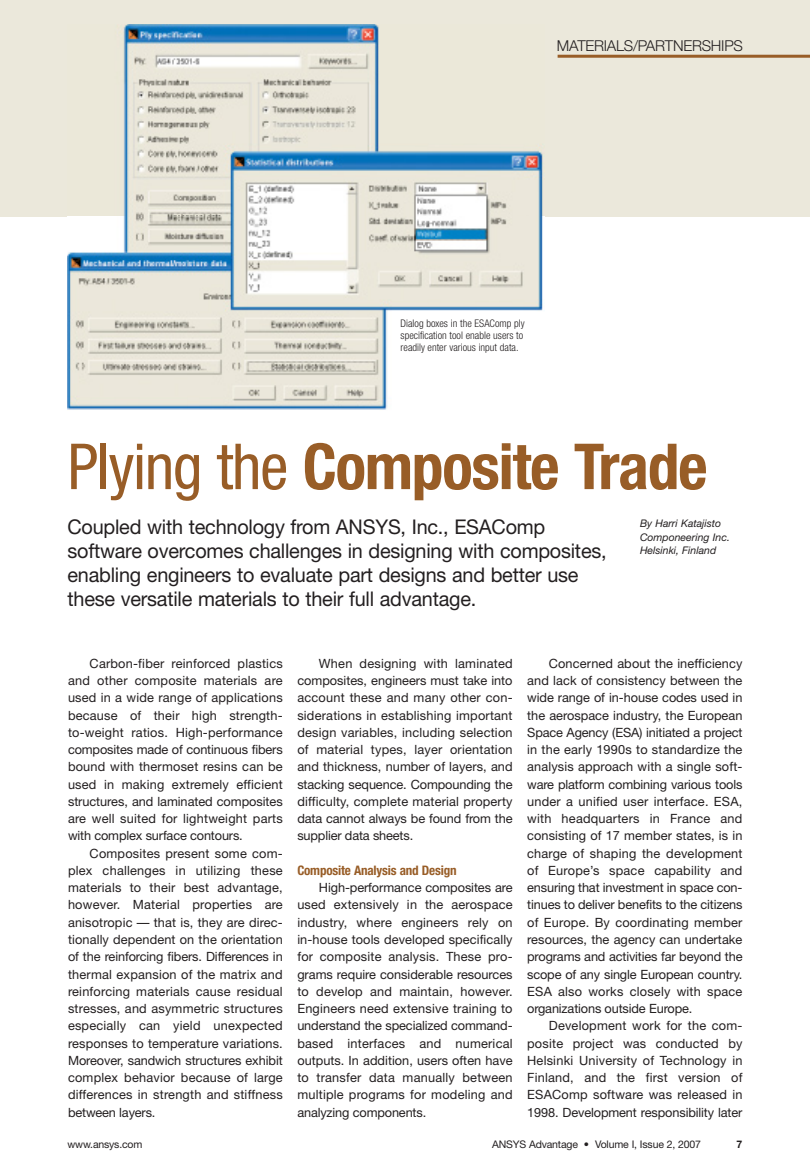
<style>
.page{position:relative;width:810px;height:1175px;background:#fff}
.page>*{position:absolute;margin:0;border:0;box-sizing:border-box;transform-origin:0 0}
.t1{font:700 condensed 63.45px "Helvetica Neue";letter-spacing:-.02em;color:#985d27}
.t2{font:20.25px/24px "Helvetica Neue";letter-spacing:-.01em;color:#231f20}
.t3{font:300 15px "Helvetica Neue";letter-spacing:-.015em;color:#231f20}
.t4{font:700 condensed 13.2px "Helvetica Neue";letter-spacing:-.015em;color:#985d27}
.t5{font:12.75px/17.2px "Helvetica Neue";letter-spacing:-.01em;color:#231f20;text-align:justify}
.t6{font:300 condensed 10.5px/12px "Helvetica Neue";color:#231f20}
.t7{font:italic 10.5px/13.5px "Helvetica Neue";color:#231f20}
.t8{font:10.5px "Helvetica Neue";letter-spacing:-.015em;color:#231f20}
.t9{font:700 10.5px "Helvetica Neue";color:#231f20}
.s1{font-weight:400}
</style>
<div class="page">
<div style="left:0;top:0;width:810px;height:216px;background:#ebe8db"></div>
<img style="left:67px;top:24px;width:476px;height:386px">
<hr style="left:558px;top:55px;width:252px;height:3px;background:#985d27">
<p class="t3" style="left:557px;top:40px;width:188px">MATERIALS/PARTNERSHIPS</p>
<p class="t6" style="left:401px;top:318px;width:126px">Dialog boxes in the ESAComp ply specification tool enable users to readily enter various input data.</p>
<h1 class="t1" style="left:68px;top:444px;width:642px"><span class="s1">Plying the</span> Composite Trade</h1>
<h2 class="t2" style="left:68px;top:517px;width:541px">Coupled with technology from ANSYS, Inc., ESAComp software overcomes challenges in designing with composites, enabling engineers to evaluate part designs and better use these versatile materials to their full advantage.</h2>
<p class="t7" style="left:640px;top:518px;width:91px">By Harri Katajisto<br>Componeering Inc.<br>Helsinki, Finland</p>
<p class="t5" style="left:68px;top:656px;width:216px;text-indent:22px">Carbon-fiber reinforced plastics and other composite materials are used in a wide range of applications because of their high strength&shy;to-weight ratios. High-performance composites made of continuous fibers bound with thermoset resins can be used in making extremely efficient structures, and laminated composites are well suited for lightweight parts with complex surface contours.</p>
<p class="t5" style="left:68px;top:845px;width:216px;text-indent:22px">Composites present some com&shy;plex challenges in utilizing these materials to their best advantage, however. Material properties are anisotropic — that is, they are direc&shy;tionally dependent on the orientation of the reinforcing fibers. Differences in thermal expansion of the matrix and reinforcing materials cause residual stresses, and asymmetric structures especially can yield unexpected responses to temperature variations.<br>Moreover, sandwich structures exhibit complex behavior because of large differences in strength and stiffness between layers.</p>
<p class="t5" style="left:297px;top:656px;width:217px;text-indent:22px">When designing with laminated composites, engineers must take into account these and many other con&shy;siderations in establishing important design variables, including selection of material types, layer orientation and thickness, number of layers, and stacking sequence. Compounding the difficulty, complete material property data cannot always be found from the supplier data sheets.</p>
<p class="t4" style="left:297px;top:865px;width:161px">Composite Analysis and Design</p>
<p class="t5" style="left:297px;top:880px;width:217px;text-indent:22px">High-performance composites are used extensively in the aerospace industry, where engineers rely on in-house tools developed specifically for composite analysis. These pro&shy;grams require considerable resources to develop and maintain, however.<br>Engineers need extensive training to understand the specialized command&shy;based interfaces and numerical outputs. In addition, users often have to transfer data manually between multiple programs for modeling and analyzing components.</p>
<p class="t5" style="left:527px;top:656px;width:217px;text-indent:22px">Concerned about the inefficiency and lack of consistency between the wide range of in-house codes used in the aerospace industry, the European Space Agency (ESA) initiated a project in the early 1990s to standardize the analysis approach with a single soft&shy;ware platform combining various tools under a unified user interface. ESA, with headquarters in France and consisting of 17 member states, is in charge of shaping the development of Europe’s space capability and ensuring that investment in space con&shy;tinues to deliver benefits to the citizens of Europe. By coordinating member resources, the agency can undertake programs and activities far beyond the scope of any single European country.<br>ESA also works closely with space organizations outside Europe.</p>
<p class="t5" style="left:527px;top:1018px;width:217px;text-indent:22px">Development work for the com&shy;posite project was conducted by Helsinki University of Technology in Finland, and the first version of ESAComp software was released in 1998. Development responsibility later</p>
<p class="t8" style="left:68px;top:1140px;width:76px">www.ansys.com</p>
<p class="t8" style="left:492px;top:1140px;width:210px">ANSYS Advantage • Volume I, Issue 2, 2007</p>
<p class="t9" style="left:737px;top:1140px;width:7px">7</p>
</div>
